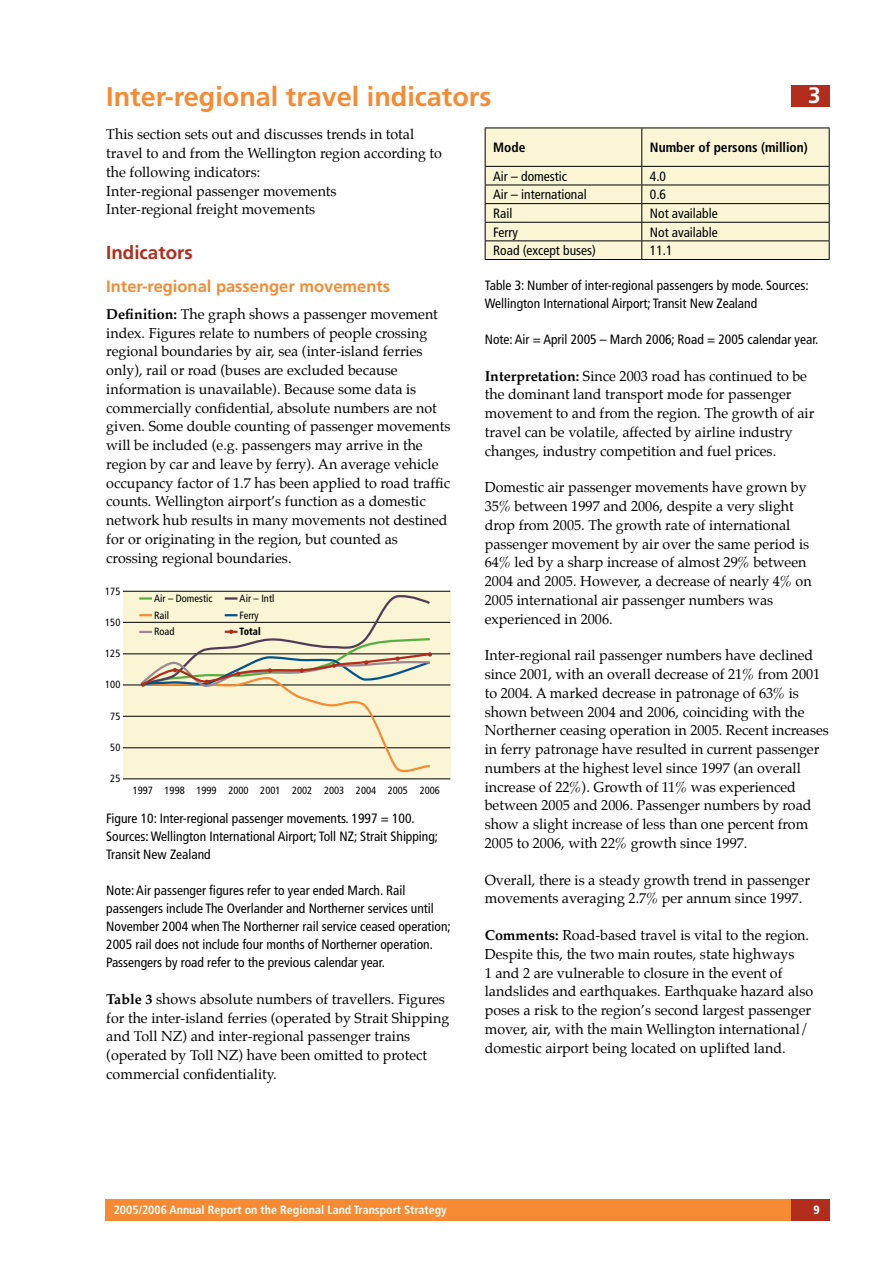
<style>
.page{position:relative;width:893px;height:1263px;background:#fff}
.page>*{position:absolute;margin:0;border:0;box-sizing:border-box;transform-origin:0 0}
.t1{font:700 27px "Frutiger";color:#f68b33}
.t2{font:700 18.75px "Frutiger";color:#b12c1b}
.t3{font:700 16.5px "Frutiger";color:#f68b33}
.t4{font:14.25px/18.8px "Palatino";color:#000}
.t5{font:condensed 13.5px/18px "Frutiger";color:#000}
.t6{font:700 condensed 13.5px "Frutiger";color:#000}
.t7{font:700 condensed 12px "Frutiger";color:#fff}
.t8{font:condensed 10.5px "Frutiger";color:#000}
.t9{font:900 condensed 10.5px "Frutiger";color:#000;scale:.9 1}
.s1{font-weight:700}
</style>
<div class="page">
<div style="left:105px;top:1199px;width:722px;height:21px;background:#f68b33"></div>
<div style="left:791px;top:1199px;width:38px;height:21px;background:#b12c1b"></div>
<div style="left:791px;top:85px;width:38px;height:21px;background:#b12c1b"></div>
<svg style="left:485px;top:128px;width:345px;height:131px;background:#eee9cb"></svg>
<hr style="left:485px;top:259px;width:157px;height:1px;background:#000">
<hr style="left:642px;top:259px;width:188px;height:1px;background:#000">
<hr style="left:642px;top:166px;width:187px;height:1px;background:#000">
<div style="left:123px;top:591px;width:327px;height:188px;background:#faf5d5"></div>
<hr style="left:123px;top:779px;width:327px;height:1px;background:#000">
<hr style="left:123px;top:747px;width:327px;height:1px;background:#000">
<hr style="left:123px;top:716px;width:327px;height:1px;background:#000">
<hr style="left:123px;top:685px;width:327px;height:1px;background:#000">
<hr style="left:123px;top:654px;width:327px;height:1px;background:#000">
<hr style="left:123px;top:622px;width:327px;height:1px;background:#000">
<hr style="left:123px;top:591px;width:327px;height:1px;background:#000">
<svg style="left:139px;top:595px;width:293px;height:178px"></svg>
<h1 class="t1" style="left:106px;top:81px;width:387px">Inter-regional travel indicators</h1>
<p class="t4" style="left:106px;top:126px;width:337px">This section sets out and discusses trends in total travel to and from the Wellington region according to the following indicators:<br>Inter-regional passenger movements<br>Inter-regional freight movements</p>
<h2 class="t2" style="left:106px;top:242px;width:88px">Indicators</h2>
<p class="t3" style="left:106px;top:276px;width:285px">Inter-regional passenger movements</p>
<p class="t4" style="left:106px;top:306px;width:346px"><span class="s1">Definition:</span> The graph shows a passenger movement index. Figures relate to numbers of people crossing regional boundaries by air, sea (inter-island ferries only), rail or road (buses are excluded because information is unavailable). Because some data is commercially confidential, absolute numbers are not given. Some double counting of passenger movements will be included (e.g. passengers may arrive in the region by car and leave by ferry). An average vehicle occupancy factor of 1.7 has been applied to road traffic counts. Wellington airport’s function as a domestic network hub results in many movements not destined for or originating in the region, but counted as crossing regional boundaries.</p>
<p class="t8" style="left:105px;top:585px;width:17px">175</p>
<p class="t8" style="left:105px;top:616px;width:17px">150</p>
<p class="t8" style="left:105px;top:647px;width:17px">125</p>
<p class="t8" style="left:105px;top:678px;width:17px">100</p>
<p class="t8" style="left:110px;top:710px;width:12px">75</p>
<p class="t8" style="left:110px;top:741px;width:12px">50</p>
<p class="t8" style="left:110px;top:772px;width:12px">25</p>
<p class="t8" style="left:154px;top:592px;width:60px">Air – Domestic</p>
<p class="t8" style="left:240px;top:592px;width:36px">Air – Intl</p>
<p class="t8" style="left:154px;top:609px;width:16px">Rail</p>
<p class="t8" style="left:240px;top:609px;width:21px">Ferry</p>
<p class="t8" style="left:154px;top:625px;width:22px">Road</p>
<p class="t9" style="left:240px;top:625px;width:25px">Total</p>
<p class="t8" style="left:133px;top:784px;width:309px">1997 1998 1999 2000 2001 2002 2003 2004 2005 2006</p>
<p class="t5" style="left:106px;top:810px;width:333px">Figure 10: Inter-regional passenger movements. 1997 = 100.<br>Sources: Wellington International Airport; Toll NZ; Strait Shipping;<br>Transit New Zealand</p>
<p class="t5" style="left:106px;top:882px;width:346px">Note: Air passenger figures refer to year ended March. Rail passengers include The Overlander and Northerner services until November 2004 when The Northerner rail service ceased operation; 2005 rail does not include four months of Northerner operation.<br>Passengers by road refer to the previous calendar year.</p>
<p class="t4" style="left:106px;top:991px;width:344px"><span class="s1">Table 3</span> shows absolute numbers of travellers. Figures for the inter-island ferries (operated by Strait Shipping and Toll NZ) and inter-regional passenger trains (operated by Toll NZ) have been omitted to protect commercial confidentiality.</p>
<p class="t6" style="left:493px;top:140px;width:34px">Mode</p>
<p class="t6" style="left:650px;top:140px;width:159px">Number of persons (million)</p>
<p class="t5" style="left:493px;top:167px;width:75px">Air – domestic</p>
<p class="t5" style="left:650px;top:167px;width:18px">4.0</p>
<p class="t5" style="left:493px;top:186px;width:95px">Air – international</p>
<p class="t5" style="left:650px;top:186px;width:18px">0.6</p>
<p class="t5" style="left:493px;top:204px;width:21px">Rail</p>
<p class="t5" style="left:650px;top:204px;width:69px">Not available</p>
<p class="t5" style="left:493px;top:223px;width:26px">Ferry</p>
<p class="t5" style="left:650px;top:223px;width:69px">Not available</p>
<p class="t5" style="left:493px;top:242px;width:104px">Road (except buses)</p>
<p class="t5" style="left:650px;top:242px;width:24px">11.1</p>
<p class="t5" style="left:485px;top:276px;width:325px">Table 3: Number of inter-regional passengers by mode. Sources:<br>Wellington International Airport; Transit New Zealand</p>
<p class="t5" style="left:485px;top:330px;width:335px">Note: Air = April 2005 – March 2006; Road = 2005 calendar year.</p>
<p class="t4" style="left:485px;top:368px;width:331px"><span class="s1">Interpretation:</span> Since 2003 road has continued to be the dominant land transport mode for passenger movement to and from the region. The growth of air travel can be volatile, affected by airline industry changes, industry competition and fuel prices.</p>
<p class="t4" style="left:485px;top:479px;width:328px">Domestic air passenger movements have grown by 35% between 1997 and 2006, despite a very slight drop from 2005. The growth rate of international passenger movement by air over the same period is 64% led by a sharp increase of almost 29% between 2004 and 2005. However, a decrease of nearly 4% on 2005 international air passenger numbers was experienced in 2006.</p>
<p class="t4" style="left:485px;top:647px;width:346px">Inter-regional rail passenger numbers have declined since 2001, with an overall decrease of 21% from 2001 to 2004. A marked decrease in patronage of 63% is shown between 2004 and 2006, coinciding with the Northerner ceasing operation in 2005. Recent increases in ferry patronage have resulted in current passenger numbers at the highest level since 1997 (an overall increase of 22%). Growth of 11% was experienced between 2005 and 2006. Passenger numbers by road show a slight increase of less than one percent from 2005 to 2006, with 22% growth since 1997.</p>
<p class="t4" style="left:485px;top:872px;width:327px">Overall, there is a steady growth trend in passenger movements averaging 2.7% per annum since 1997.</p>
<p class="t4" style="left:485px;top:927px;width:330px"><span class="s1">Comments:</span> Road-based travel is vital to the region.<br>Despite this, the two main routes, state highways<br>1 and 2 are vulnerable to closure in the event of landslides and earthquakes. Earthquake hazard also poses a risk to the region’s second largest passenger mover, air, with the main Wellington international/ domestic airport being located on uplifted land.</p>
<p class="t7" style="left:114px;top:1203px;width:335px">2005/2006 Annual Report on the Regional Land Transport Strategy</p>
</div>
